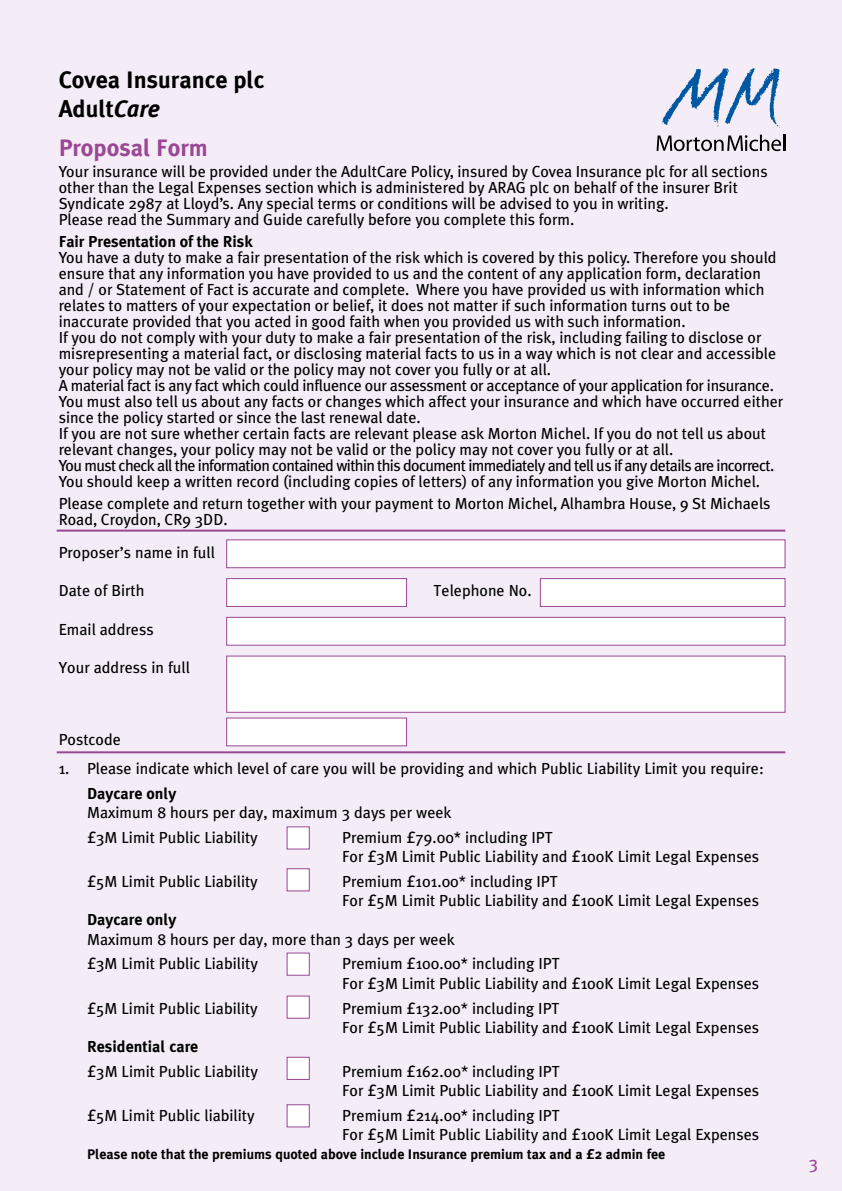
<style>
.page{position:relative;width:842px;height:1191px;background:#f4edf7}
.page>*{position:absolute;margin:0;border:0;box-sizing:border-box;transform-origin:0 0}
.t1{font:700 24px/28.8px "Meta Plus";color:#000}
.t2{font:700 24px "Meta Plus";color:#9b4794}
.t3{font:18px "Meta Plus";color:#9b4794}
.t4{font:16px/16px "Meta Plus";color:#000}
.t5{font:700 16px "Meta Plus";color:#000}
.t6{font:700 14px "Meta Plus";color:#000}
.s1{font-style:italic}
</style>
<div class="page">
<svg style="left:656px;top:135px;width:129px;height:16px"></svg>
<svg style="left:662px;top:68px;width:118px;height:60px"></svg>
<hr style="left:57px;top:529px;width:728px;height:2px;background:#9b4794">
<hr style="left:57px;top:751px;width:728px;height:2px;background:#9b4794">
<div style="left:226px;top:539px;width:559px;height:29px;background:#fff;border:1px solid #9b4794"></div>
<div style="left:540px;top:578px;width:245px;height:28px;background:#fff;border:1px solid #9b4794"></div>
<div style="left:226px;top:578px;width:181px;height:28px;background:#fff;border:1px solid #9b4794"></div>
<div style="left:226px;top:717px;width:181px;height:29px;background:#fff"></div>
<div style="left:226px;top:617px;width:559px;height:28px;background:#fff;border:1px solid #9b4794"></div>
<div style="left:226px;top:656px;width:559px;height:56px;background:#fff"></div>
<div style="left:287px;top:826px;width:23px;height:23px;background:#fff;border:1px solid #9b4794"></div>
<div style="left:287px;top:1104px;width:23px;height:23px;background:#fff;border:1px solid #9b4794"></div>
<div style="left:287px;top:868px;width:23px;height:23px;background:#fff;border:1px solid #9b4794"></div>
<div style="left:287px;top:952px;width:23px;height:23px;background:#fff"></div>
<div style="left:287px;top:995px;width:23px;height:23px;background:#fff"></div>
<div style="left:287px;top:1057px;width:23px;height:22px;background:#fff;border:1px solid #9b4794"></div>
<h1 class="t1" style="left:59px;top:65px;width:207px">Covea Insurance plc<br>Adult<span class="s1">Care</span></h1>
<h1 class="t2" style="left:59px;top:133px;width:151px">Proposal Form</h1>
<p class="t4" style="left:59px;top:163px;width:710px">Your insurance will be provided under the AdultCare Policy, insured by Covea Insurance plc for all sections other than the Legal Expenses section which is administered by ARAG plc on behalf of the insurer Brit Syndicate 2987 at Lloyd’s. Any special terms or conditions will be advised to you in writing.<br>Please read the Summary and Guide carefully before you complete this form.</p>
<p class="t5" style="left:59px;top:232px;width:195px">Fair Presentation of the Risk</p>
<p class="t4" style="left:59px;top:249px;width:726px">You have a duty to make a fair presentation of the risk which is covered by this policy. Therefore you should ensure that any information you have provided to us and the content of any application form, declaration and / or Statement of Fact is accurate and complete. Where you have provided us with information which relates to matters of your expectation or belief, it does not matter if such information turns out to be inaccurate provided that you acted in good faith when you provided us with such information.<br>If you do not comply with your duty to make a fair presentation of the risk, including failing to disclose or misrepresenting a material fact, or disclosing material facts to us in a way which is not clear and accessible your policy may not be valid or the policy may not cover you fully or at all.<br>A material fact is any fact which could influence our assessment or acceptance of your application for insurance.<br>You must also tell us about any facts or changes which affect your insurance and which have occurred either since the policy started or since the last renewal date.<br>If you are not sure whether certain facts are relevant please ask Morton Michel. If you do not tell us about relevant changes, your policy may not be valid or the policy may not cover you fully or at all.<br>You must check all the information contained within this document immediately and tell us if any details are incorrect.<br>You should keep a written record (including copies of letters) of any information you give Morton Michel.</p>
<p class="t4" style="left:59px;top:495px;width:713px">Please complete and return together with your payment to Morton Michel, Alhambra House, 9 St Michaels<br>Road, Croydon, CR9 3DD.</p>
<p class="t4" style="left:59px;top:544px;width:158px">Proposer’s name in full</p>
<p class="t4" style="left:59px;top:582px;width:87px">Date of Birth</p>
<p class="t4" style="left:434px;top:582px;width:100px">Telephone No.</p>
<p class="t4" style="left:59px;top:621px;width:96px">Email address</p>
<p class="t4" style="left:59px;top:659px;width:133px">Your address in full</p>
<p class="t4" style="left:59px;top:731px;width:64px">Postcode</p>
<p class="t4" style="left:59px;top:760px;width:707px">1. Please indicate which level of care you will be providing and which Public Liability Limit you require:</p>
<p class="t5" style="left:87px;top:784px;width:91px">Daycare only</p>
<p class="t4" style="left:87px;top:800px;width:366px;line-height:24.8px">Maximum 8 hours per day, maximum 3 days per week £3M Limit Public Liability</p>
<p class="t4" style="left:342px;top:827px;width:418px;line-height:19.2px">Premium £79.00* including IPT<br>For £3M Limit Public Liability and £100K Limit Legal Expenses</p>
<p class="t4" style="left:87px;top:873px;width:172px">£5M Limit Public Liability</p>
<p class="t4" style="left:342px;top:871px;width:418px;line-height:19.2px">Premium £101.00* including IPT<br>For £5M Limit Public Liability and £100K Limit Legal Expenses</p>
<p class="t5" style="left:87px;top:910px;width:91px">Daycare only</p>
<p class="t4" style="left:87px;top:926px;width:369px;line-height:24.8px">Maximum 8 hours per day, more than 3 days per week £3M Limit Public Liability</p>
<p class="t4" style="left:342px;top:954px;width:418px;line-height:19.2px">Premium £100.00* including IPT<br>For £3M Limit Public Liability and £100K Limit Legal Expenses</p>
<p class="t4" style="left:87px;top:999px;width:172px">£5M Limit Public Liability</p>
<p class="t4" style="left:342px;top:998px;width:418px;line-height:19.2px">Premium £132.00* including IPT<br>For £5M Limit Public Liability and £100K Limit Legal Expenses</p>
<p class="t5" style="left:87px;top:1037px;width:113px">Residential care</p>
<p class="t4" style="left:87px;top:1063px;width:172px">£3M Limit Public Liability</p>
<p class="t4" style="left:342px;top:1061px;width:418px;line-height:19.2px">Premium £162.00* including IPT<br>For £3M Limit Public Liability and £100K Limit Legal Expenses</p>
<p class="t4" style="left:87px;top:1107px;width:169px">£5M Limit Public liability</p>
<p class="t4" style="left:342px;top:1105px;width:418px;line-height:19.2px">Premium £214.00* including IPT<br>For £5M Limit Public Liability and £100K Limit Legal Expenses</p>
<p class="t6" style="left:87px;top:1146px;width:580px">Please note that the premiums quoted above include Insurance premium tax and a £2 admin fee</p>
<p class="t3" style="left:809px;top:1152px;width:11px">3</p>
</div>
